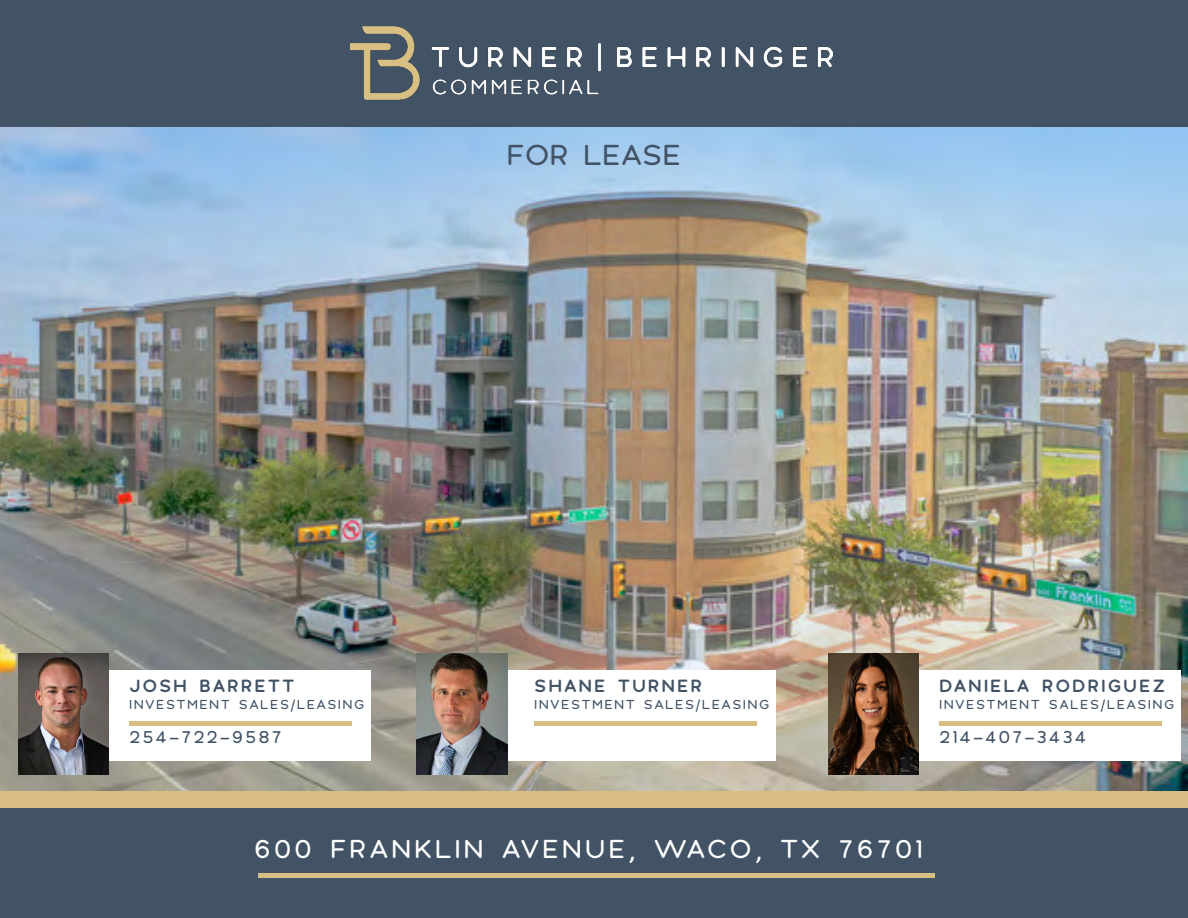
<style>
.page{position:relative;width:1188px;height:918px;background:#fff}
.page>*{position:absolute;margin:0;border:0;box-sizing:border-box;transform-origin:0 0}
.t1{font:30px "Polly Rounded";color:#425366}
.t2{font:27px "Polly Rounded";letter-spacing:.1em;color:#fff}
.t3{font:700 18px "Polly Rounded";letter-spacing:.1em;color:#425366}
.t4{font:18px "Polly Rounded";letter-spacing:.1em;color:#425366}
.t5{font:13.5px "Polly Rounded";letter-spacing:.1em;color:#425366}
</style>
<div class="page">
<div style="left:0;top:806px;width:1188px;height:112px;background:#425366"></div>
<div style="left:258px;top:873px;width:676px;height:5px;background:#d8be83"></div>
<img style="left:0;top:126px;width:1188px;height:665px">
<div style="left:0;top:0;width:1188px;height:126px;background:#425366"></div>
<img style="left:351px;top:27px;width:481px;height:72px">
<div style="left:102px;top:670px;width:268px;height:91px;background:#fff"></div>
<img style="left:18px;top:653px;width:91px;height:121px">
<hr style="left:129px;top:721px;width:223px;height:4px;background:#d8be83">
<div style="left:507px;top:670px;width:268px;height:91px;background:#fff"></div>
<hr style="left:534px;top:721px;width:223px;height:4px;background:#d8be83">
<div style="left:912px;top:670px;width:268px;height:91px;background:#fff"></div>
<img style="left:828px;top:653px;width:91px;height:121px">
<hr style="left:939px;top:721px;width:223px;height:4px;background:#d8be83">
<img style="left:417px;top:653px;width:90px;height:121px">
<div style="left:0;top:791px;width:1188px;height:16px;background:#d8be83"></div>
<h1 class="t1" style="left:507px;top:135px;width:176px">FOR LEASE</h1>
<h3 class="t3" style="left:129px;top:675px;width:167px">JOSH BARRETT</h3>
<p class="t5" style="left:129px;top:695px;width:237px">INVESTMENT SALES/LEASING</p>
<h3 class="t4" style="left:129px;top:726px;width:154px">254-722-9587</h3>
<h3 class="t3" style="left:534px;top:675px;width:169px">SHANE TURNER</h3>
<p class="t5" style="left:534px;top:695px;width:237px">INVESTMENT SALES/LEASING</p>
<h3 class="t3" style="left:939px;top:675px;width:228px">DANIELA RODRIGUEZ</h3>
<p class="t5" style="left:939px;top:695px;width:237px">INVESTMENT SALES/LEASING</p>
<h3 class="t4" style="left:939px;top:726px;width:149px">214-407-3434</h3>
<h2 class="t2" style="left:254px;top:831px;width:671px">600 FRANKLIN AVENUE, WACO, TX 76701</h2>
</div>
